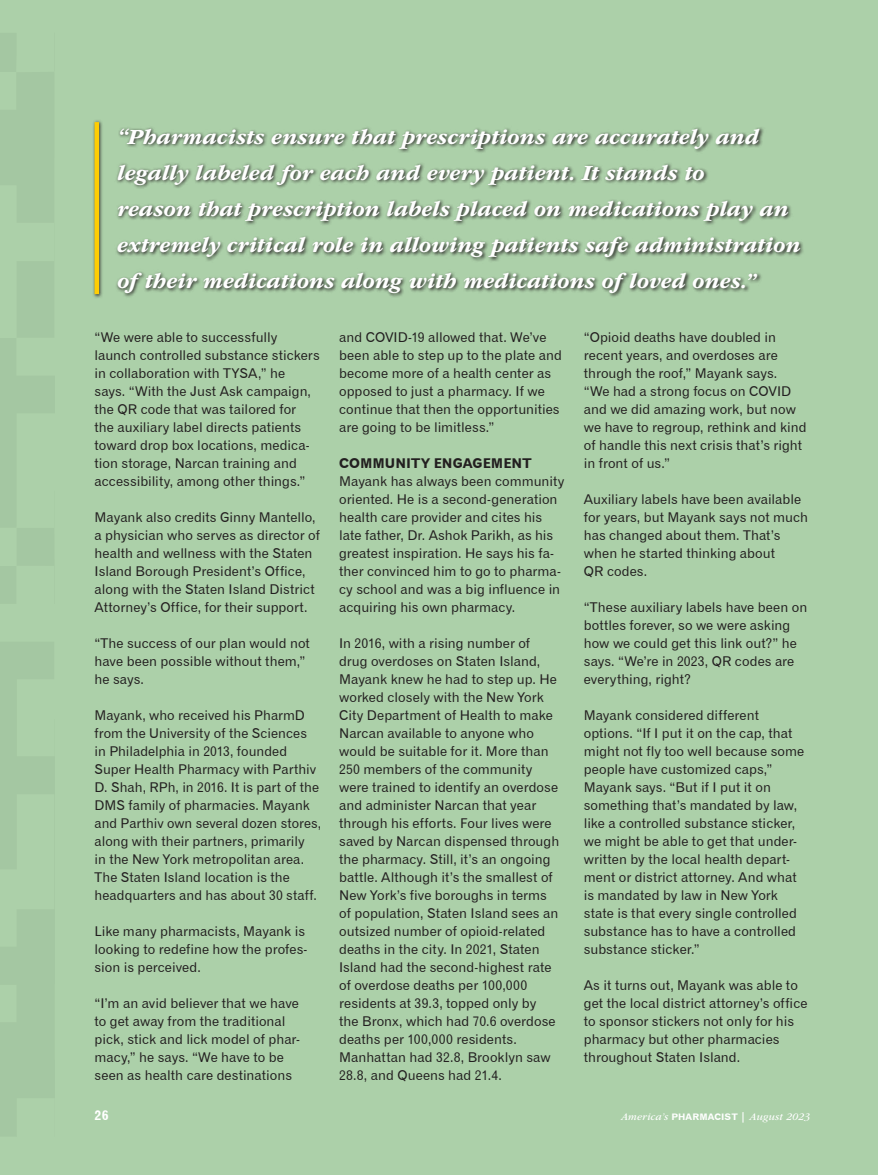
<style>
.page{position:relative;width:878px;height:1175px;background:#fff}
.page>*{position:absolute;margin:0;border:0;box-sizing:border-box;transform-origin:0 0}
.t1{font:italic 700 22.5px/36px "ITC Garamond Std";color:#fff}
.t2{font:13.5px/18px "Gothic 720 BT Roman B";color:#231f20}
.t3{font:13.5px "Gothic 720 BT Bold B";color:#231f20}
.t4{font:13.5px "Gothic 720 BT Bold B";color:#fff}
.t5{font:italic 10.5px "ITC Garamond Std";letter-spacing:.015em;color:#fff}
.s1{font-family:"Gothic 720 BT Bold B";font-style:normal;font-size:9px}
.s2{font-weight:700;font-style:normal}
</style>
<div class="page">
<div style="left:0;top:0;width:878px;height:1174px;background:#acd0a9"></div>
<div style="left:92px;top:120px;width:712px;height:179px;background:#231f20;opacity:.9"></div>
<div style="left:94px;top:122px;width:5px;height:172px;background:#ffcd03"></div>
<div style="left:16px;top:528px;width:38px;height:38px;background:#a4c7a2"></div>
<p class="t1" style="left:117px;top:119px;width:685px">“Pharmacists ensure that prescriptions are accurately and legally labeled for each and every patient. It stands to<br>reason that prescription labels placed on medications play an extremely critical role in allowing patients safe administration of their medications along with medications of loved ones.”</p>
<p class="t2" style="left:94px;top:328px;width:227px">“We were able to successfully launch controlled substance stickers in collaboration with TYSA,” he<br>says. “With the Just Ask campaign, the QR code that was tailored for<br>the auxiliary label directs patients toward drop box locations, medica&shy;tion storage, Narcan training and accessibility, among other things.”</p>
<p class="t2" style="left:94px;top:508px;width:227px">Mayank also credits Ginny Mantello, a physician who serves as director of health and wellness with the Staten Island Borough President’s Office, along with the Staten Island District Attorney’s Office, for their support.</p>
<p class="t2" style="left:94px;top:634px;width:217px">“The success of our plan would not have been possible without them,” he says.</p>
<p class="t2" style="left:94px;top:706px;width:228px">Mayank, who received his PharmD from the University of the Sciences in Philadelphia in 2013, founded Super Health Pharmacy with Parthiv D. Shah, RPh, in 2016. It is part of the DMS family of pharmacies. Mayank and Parthiv own several dozen stores, along with their partners, primarily<br>in the New York metropolitan area.<br>The Staten Island location is the headquarters and has about 30 staff.</p>
<p class="t2" style="left:94px;top:922px;width:214px">Like many pharmacists, Mayank is looking to redefine how the profes&shy;sion is perceived.</p>
<p class="t2" style="left:94px;top:994px;width:207px">“I’m an avid believer that we have to get away from the traditional pick, stick and lick model of phar&shy;macy,” he says. “We have to be seen as health care destinations</p>
<p class="t2" style="left:583px;top:328px;width:224px">“Opioid deaths have doubled in recent years, and overdoses are through the roof,” Mayank says.<br>“We had a strong focus on COVID and we did amazing work, but now we have to regroup, rethink and kind of handle this next crisis that’s right in front of us.”</p>
<p class="t2" style="left:583px;top:490px;width:226px">Auxiliary labels have been available for years, but Mayank says not much has changed about them. That’s when he started thinking about<br>QR codes.</p>
<p class="t2" style="left:583px;top:598px;width:225px">“These auxiliary labels have been on bottles forever, so we were asking how we could get this link out?” he says. “We’re in 2023, QR codes are everything, right?</p>
<p class="t2" style="left:583px;top:706px;width:222px">Mayank considered different options. “If I put it on the cap, that might not fly too well because some people have customized caps,”<br>Mayank says. “But if I put it on something that’s mandated by law, like a controlled substance sticker, we might be able to get that under&shy;written by the local health depart&shy;ment or district attorney. And what is mandated by law in New York state is that every single controlled substance has to have a controlled substance sticker.”</p>
<p class="t2" style="left:583px;top:976px;width:225px">As it turns out, Mayank was able to get the local district attorney’s office to sponsor stickers not only for his pharmacy but other pharmacies throughout Staten Island.</p>
<p class="t2" style="left:339px;top:328px;width:224px">and COVID-19 allowed that. We’ve been able to step up to the plate and become more of a health center as opposed to just a pharmacy. If we continue that then the opportunities are going to be limitless.”</p>
<p class="t3" style="left:339px;top:455px;width:194px">COMMUNITY ENGAGEMENT</p>
<p class="t2" style="left:339px;top:472px;width:227px">Mayank has always been community oriented. He is a second-generation health care provider and cites his late father, Dr. Ashok Parikh, as his greatest inspiration. He says his fa&shy;ther convinced him to go to pharma&shy;cy school and was a big influence in acquiring his own pharmacy.</p>
<p class="t2" style="left:339px;top:634px;width:222px">In 2016, with a rising number of drug overdoses on Staten Island, Mayank knew he had to step up. He worked closely with the New York City Department of Health to make Narcan available to anyone who would be suitable for it. More than 250 members of the community were trained to identify an overdose and administer Narcan that year through his efforts. Four lives were saved by Narcan dispensed through the pharmacy. Still, it’s an ongoing battle. Although it’s the smallest of New York’s five boroughs in terms of population, Staten Island sees an outsized number of opioid-related deaths in the city. In 2021, Staten Island had the second-highest rate of overdose deaths per 100,000 residents at 39.3, topped only by<br>the Bronx, which had 70.6 overdose deaths per 100,000 residents.<br>Manhattan had 32.8, Brooklyn saw 28.8, and Queens had 21.4.</p>
<p class="t4" style="left:94px;top:1106px;width:16px">26</p>
<p class="t5" style="left:621px;top:1110px;width:190px">America’s <span class="s1">PHARMACIST</span> <span class="s2">|</span> August 2023</p>
</div>
